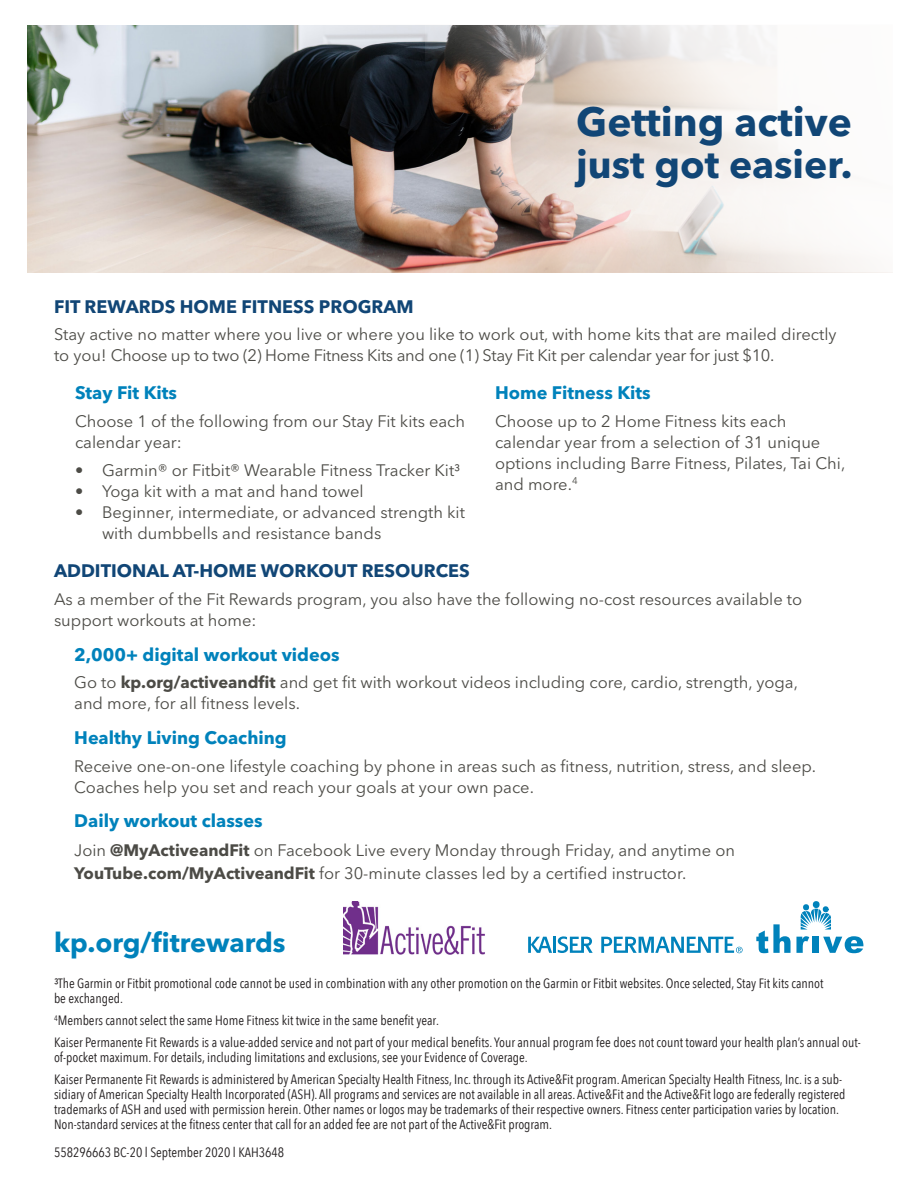
<style>
.page{position:relative;width:918px;height:1188px;background:#fff}
.page>*{position:absolute;margin:0;border:0;box-sizing:border-box;transform-origin:0 0}
.t1{font:700 40.5px "Avenir Next LT Pro";color:#114676}
.t2{font:700 39px "Avenir Next LT Pro";color:#114676}
.t3{font:700 27px "Avenir Next LT Pro";color:#0082bb}
.t4{font:700 18px "Avenir Next LT Pro";color:#0082bb}
.t5{font:700 18px "Avenir Next LT Pro";color:#114676}
.t6{font:16.5px/21px "Avenir Next LT Pro";color:#4c4b46}
.t7{font:13.5px/15px "Avenir Next Condensed";color:#231f20}
.s1{font-weight:700}
</style>
<div class="page">
<img style="left:344px;top:901px;width:141px;height:53px">
<svg style="left:756px;top:903px;width:107px;height:50px"></svg>
<div style="left:813px;top:901px;width:7px;height:7px;background:#0082bb;border-radius:50%"></div>
<hr style="left:553px;top:937px;width:3px;height:16px;background:#0082bb">
<svg style="left:528px;top:937px;width:24px;height:16px"></svg>
<svg style="left:558px;top:936px;width:35px;height:17px"></svg>
<svg style="left:601px;top:937px;width:142px;height:16px"></svg>
<img style="left:27px;top:25px;width:398px;height:247px">
<img style="left:425px;top:25px;width:443px;height:247px">
<p class="t1" style="left:576px;top:97px;width:277px">Getting active</p>
<p class="t2" style="left:576px;top:141px;width:278px">just got easier.</p>
<p class="t5" style="left:54px;top:295px;width:361px">FIT REWARDS HOME FITNESS PROGRAM</p>
<p class="t6" style="left:54px;top:324px;width:784px">Stay active no matter where you live or where you like to work out, with home kits that are mailed directly to you! Choose up to two (2) Home Fitness Kits and one (1) Stay Fit Kit per calendar year for just $10.</p>
<p class="t4" style="left:75px;top:382px;width:104px">Stay Fit Kits</p>
<p class="t6" style="left:75px;top:411px;width:392px">Choose 1 of the following from our Stay Fit kits each calendar year:</p>
<p class="t6" style="left:75px;top:459px;width:387px">• Garmin® or Fitbit® Wearable Fitness Tracker Kit³</p>
<p class="t6" style="left:75px;top:480px;width:290px">• Yoga kit with a mat and hand towel</p>
<p class="t6" style="left:102px;top:501px;width:364px;text-indent:-27px">• Beginner, intermediate, or advanced strength kit with dumbbells and resistance bands</p>
<p class="t4" style="left:495px;top:382px;width:157px">Home Fitness Kits</p>
<p class="t6" style="left:495px;top:411px;width:352px">Choose up to 2 Home Fitness kits each calendar year from a selection of 31 unique options including Barre Fitness, Pilates, Tai Chi, and more.<sup>4</sup></p>
<p class="t5" style="left:54px;top:560px;width:417px">ADDITIONAL AT-HOME WORKOUT RESOURCES</p>
<p class="t6" style="left:54px;top:589px;width:750px">As a member of the Fit Rewards program, you also have the following no-cost resources available to support workouts at home:</p>
<p class="t4" style="left:74px;top:643px;width:267px">2,000+ digital workout videos</p>
<p class="t6" style="left:74px;top:672px;width:725px">Go to <span class="s1">kp.org/activeandfit</span> and get fit with workout videos including core, cardio, strength, yoga, and more, for all fitness levels.</p>
<p class="t4" style="left:74px;top:727px;width:214px">Healthy Living Coaching</p>
<p class="t6" style="left:74px;top:756px;width:743px">Receive one-on-one lifestyle coaching by phone in areas such as fitness, nutrition, stress, and sleep.<br>Coaches help you set and reach your goals at your own pace.</p>
<p class="t4" style="left:74px;top:810px;width:190px">Daily workout classes</p>
<p class="t6" style="left:74px;top:840px;width:662px;line-height:22.5px">Join <span class="s1">@MyActiveandFit</span> on Facebook Live every Monday through Friday, and anytime on<br><span class="s1">YouTube.com/MyActiveandFit</span> for 30-minute classes led by a certified instructor.</p>
<p class="t3" style="left:54px;top:926px;width:233px">kp.org/fitrewards</p>
<p class="t7" style="left:54px;top:976px;width:771px">³The Garmin or Fitbit promotional code cannot be used in combination with any other promotion on the Garmin or Fitbit websites. Once selected, Stay Fit kits cannot be exchanged.</p>
<p class="t7" style="left:54px;top:1012px;width:386px"><sup>4</sup>Members cannot select the same Home Fitness kit twice in the same benefit year.</p>
<p class="t7" style="left:54px;top:1034px;width:808px">Kaiser Permanente Fit Rewards is a value-added service and not part of your medical benefits. Your annual program fee does not count toward your health plan’s annual out&shy;of-pocket maximum. For details, including limitations and exclusions, see your Evidence of Coverage.</p>
<p class="t7" style="left:54px;top:1071px;width:793px">Kaiser Permanente Fit Rewards is administered by American Specialty Health Fitness, Inc. through its Active&amp;Fit program. American Specialty Health Fitness, Inc. is a sub&shy;sidiary of American Specialty Health Incorporated (ASH). All programs and services are not available in all areas. Active&amp;Fit and the Active&amp;Fit logo are federally registered trademarks of ASH and used with permission herein. Other names or logos may be trademarks of their respective owners. Fitness center participation varies by location.<br>Non-standard services at the fitness center that call for an added fee are not part of the Active&amp;Fit program.</p>
<p class="t7" style="left:54px;top:1144px;width:232px">558296663 BC-20 l September 2020 l KAH3648</p>
</div>
